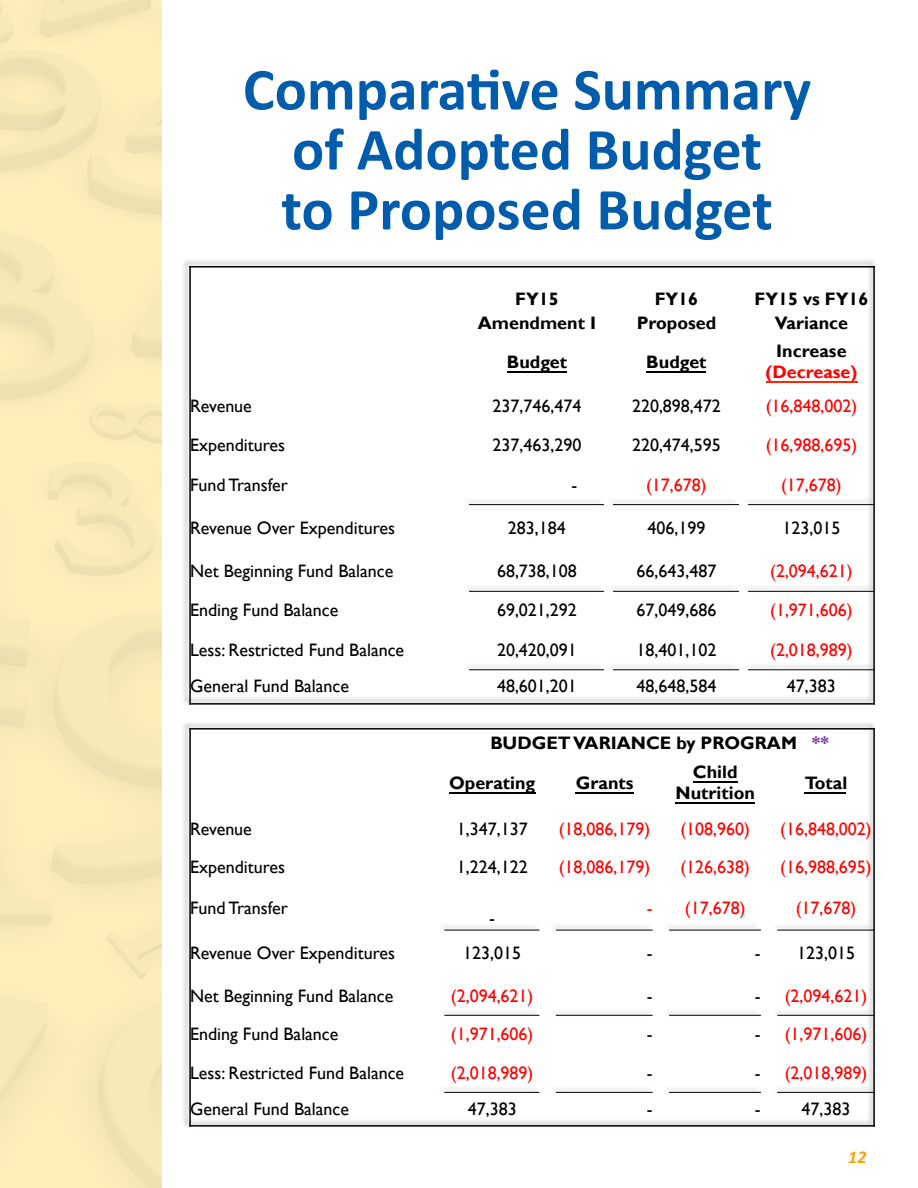
<style>
.page{position:relative;width:918px;height:1188px;background:#fff}
.page>*{position:absolute;margin:0;border:0;box-sizing:border-box;transform-origin:0 0}
.t1{font:700 60px "Calibri";color:#015dab}
.t2{font:18px "Gill Sans";color:#000}
.t3{font:18px "Gill Sans";color:#f00}
.t4{font:700 18px/21px "Gill Sans";color:#000;text-align:center}
.t5{font:700 18px/21px "Gill Sans";color:#f00;text-align:center}
.t6{font:italic 700 18px "Calibri";color:#f6a800}
.s1{color:#000}
.s2{color:#7030a0}
</style>
<div class="page">
<div style="left:0;top:0;width:162px;height:1188px;background:#feefbb"></div>
<hr style="left:469px;top:504px;width:135px;height:1px;background:#000">
<hr style="left:613px;top:504px;width:126px;height:1px;background:#000">
<hr style="left:748px;top:504px;width:127px;height:1px;background:#000">
<hr style="left:469px;top:591px;width:135px;height:1px;background:#000">
<hr style="left:613px;top:591px;width:126px;height:1px;background:#000">
<hr style="left:748px;top:591px;width:127px;height:1px;background:#000">
<hr style="left:469px;top:669px;width:135px;height:1px;background:#000">
<hr style="left:613px;top:669px;width:126px;height:1px;background:#000">
<hr style="left:748px;top:669px;width:127px;height:1px;background:#000">
<hr style="left:189px;top:266px;width:2px;height:439px;background:#000">
<hr style="left:873px;top:266px;width:2px;height:439px;background:#000">
<hr style="left:189px;top:266px;width:686px;height:2px;background:#000">
<hr style="left:189px;top:703px;width:686px;height:2px;background:#000">
<hr style="left:507px;top:371px;width:60px;height:2px;background:#000">
<hr style="left:646px;top:371px;width:60px;height:2px;background:#000">
<hr style="left:766px;top:381px;width:92px;height:2px;background:#ff2600">
<img style="left:183px;top:723px;width:692px;height:404px">
<hr style="left:444px;top:930px;width:95px;height:1px;background:#000">
<hr style="left:556px;top:930px;width:97px;height:1px;background:#000">
<hr style="left:669px;top:930px;width:92px;height:1px;background:#000">
<hr style="left:777px;top:930px;width:98px;height:1px;background:#000">
<hr style="left:444px;top:1015px;width:95px;height:1px;background:#000">
<hr style="left:556px;top:1015px;width:97px;height:1px;background:#000">
<hr style="left:669px;top:1015px;width:92px;height:1px;background:#000">
<hr style="left:777px;top:1015px;width:98px;height:1px;background:#000">
<hr style="left:444px;top:1092px;width:95px;height:1px;background:#000">
<hr style="left:556px;top:1092px;width:97px;height:1px;background:#000">
<hr style="left:669px;top:1092px;width:92px;height:1px;background:#000">
<hr style="left:777px;top:1092px;width:98px;height:1px;background:#000">
<hr style="left:189px;top:728px;width:2px;height:399px;background:#000">
<hr style="left:873px;top:728px;width:2px;height:399px;background:#000">
<hr style="left:189px;top:728px;width:686px;height:2px;background:#000">
<hr style="left:189px;top:1125px;width:686px;height:2px;background:#000">
<hr style="left:449px;top:792px;width:87px;height:2px;background:#000">
<hr style="left:575px;top:792px;width:59px;height:2px;background:#000">
<hr style="left:693px;top:782px;width:45px;height:1px;background:#000">
<hr style="left:675px;top:803px;width:80px;height:1px;background:#000">
<hr style="left:804px;top:792px;width:42px;height:2px;background:#000">
<p class="t1" style="left:243px;top:51px;width:570px">Comparative Summary</p>
<p class="t1" style="left:292px;top:111px;width:472px">of Adopted Budget</p>
<p class="t1" style="left:281px;top:171px;width:493px">to Proposed Budget</p>
<p class="t4" style="left:515px;top:289px;width:45px">FY15</p>
<p class="t4" style="left:655px;top:289px;width:45px">FY16</p>
<p class="t4" style="left:755px;top:289px;width:115px">FY15 vs FY16</p>
<p class="t4" style="left:478px;top:313px;width:120px">Amendment I</p>
<p class="t4" style="left:637px;top:313px;width:81px">Proposed</p>
<p class="t4" style="left:775px;top:313px;width:75px">Variance</p>
<p class="t4" style="left:507px;top:352px;width:62px">Budget</p>
<p class="t4" style="left:646px;top:352px;width:62px">Budget</p>
<p class="t5" style="left:765px;top:341px;width:94px"><span class="s1">Increase </span>(Decrease)</p>
<p class="t2" style="left:190px;top:396px;width:63px">Revenue</p>
<p class="t2" style="left:493px;top:396px;width:90px">237,746,474</p>
<p class="t2" style="left:632px;top:396px;width:90px">220,898,472</p>
<p class="t3" style="left:766px;top:396px;width:93px">(16,848,002)</p>
<p class="t2" style="left:190px;top:435px;width:97px">Expenditures</p>
<p class="t2" style="left:493px;top:435px;width:90px">237,463,290</p>
<p class="t2" style="left:632px;top:435px;width:90px">220,474,595</p>
<p class="t3" style="left:766px;top:435px;width:93px">(16,988,695)</p>
<p class="t2" style="left:190px;top:474px;width:99px">Fund Transfer</p>
<p class="t2" style="left:572px;top:474px;width:7px">-</p>
<p class="t3" style="left:646px;top:474px;width:62px">(17,678)</p>
<p class="t3" style="left:781px;top:474px;width:62px">(17,678)</p>
<p class="t2" style="left:190px;top:517px;width:206px">Revenue Over Expenditures</p>
<p class="t2" style="left:508px;top:517px;width:59px">283,184</p>
<p class="t2" style="left:647px;top:517px;width:59px">406,199</p>
<p class="t2" style="left:782px;top:517px;width:59px">123,015</p>
<p class="t2" style="left:190px;top:561px;width:205px">Net Beginning Fund Balance</p>
<p class="t2" style="left:497px;top:561px;width:81px">68,738,108</p>
<p class="t2" style="left:637px;top:561px;width:81px">66,643,487</p>
<p class="t3" style="left:770px;top:561px;width:84px">(2,094,621)</p>
<p class="t2" style="left:190px;top:600px;width:150px">Ending Fund Balance</p>
<p class="t2" style="left:497px;top:600px;width:81px">69,021,292</p>
<p class="t2" style="left:637px;top:600px;width:81px">67,049,686</p>
<p class="t3" style="left:770px;top:600px;width:84px">(1,971,606)</p>
<p class="t2" style="left:190px;top:639px;width:216px">Less: Restricted Fund Balance</p>
<p class="t2" style="left:497px;top:639px;width:81px">20,420,091</p>
<p class="t2" style="left:637px;top:639px;width:81px">18,401,102</p>
<p class="t3" style="left:770px;top:639px;width:84px">(2,018,989)</p>
<p class="t2" style="left:190px;top:676px;width:160px">General Fund Balance</p>
<p class="t2" style="left:497px;top:676px;width:81px">48,601,201</p>
<p class="t2" style="left:637px;top:676px;width:81px">48,648,584</p>
<p class="t2" style="left:787px;top:676px;width:50px">47,383</p>
<p class="t4" style="left:490px;top:733px;width:340px">BUDGET VARIANCE by PROGRAM <span class="s2">**</span></p>
<p class="t4" style="left:449px;top:773px;width:88px">Operating</p>
<p class="t4" style="left:576px;top:773px;width:59px">Grants</p>
<p class="t4" style="left:676px;top:762px;width:81px">Child<br>Nutrition</p>
<p class="t4" style="left:805px;top:773px;width:44px">Total</p>
<p class="t2" style="left:190px;top:818px;width:63px">Revenue</p>
<p class="t2" style="left:457px;top:818px;width:72px">1,347,137</p>
<p class="t3" style="left:559px;top:818px;width:93px">(18,086,179)</p>
<p class="t3" style="left:680px;top:818px;width:71px">(108,960)</p>
<p class="t3" style="left:780px;top:818px;width:93px">(16,848,002)</p>
<p class="t2" style="left:190px;top:857px;width:97px">Expenditures</p>
<p class="t2" style="left:457px;top:857px;width:72px">1,224,122</p>
<p class="t3" style="left:559px;top:857px;width:93px">(18,086,179)</p>
<p class="t3" style="left:680px;top:857px;width:71px">(126,638)</p>
<p class="t3" style="left:780px;top:857px;width:93px">(16,988,695)</p>
<p class="t2" style="left:190px;top:897px;width:99px">Fund Transfer</p>
<p class="t2" style="left:489px;top:908px;width:7px">-</p>
<p class="t3" style="left:647px;top:897px;width:100px">- (17,678)</p>
<p class="t3" style="left:796px;top:897px;width:62px">(17,678)</p>
<p class="t2" style="left:190px;top:942px;width:206px">Revenue Over Expenditures</p>
<p class="t2" style="left:463px;top:942px;width:59px">123,015</p>
<p class="t2" style="left:647px;top:942px;width:7px">-</p>
<p class="t2" style="left:755px;top:942px;width:102px">- 123,015</p>
<p class="t2" style="left:190px;top:985px;width:205px">Net Beginning Fund Balance</p>
<p class="t3" style="left:451px;top:985px;width:84px">(2,094,621)</p>
<p class="t2" style="left:647px;top:985px;width:7px">-</p>
<p class="t3" style="left:755px;top:985px;width:114px"><span class="s1">-</span> (2,094,621)</p>
<p class="t2" style="left:190px;top:1024px;width:150px">Ending Fund Balance</p>
<p class="t3" style="left:451px;top:1024px;width:84px">(1,971,606)</p>
<p class="t2" style="left:647px;top:1024px;width:7px">-</p>
<p class="t3" style="left:755px;top:1024px;width:114px"><span class="s1">-</span> (1,971,606)</p>
<p class="t2" style="left:190px;top:1062px;width:216px">Less: Restricted Fund Balance</p>
<p class="t3" style="left:451px;top:1062px;width:84px">(2,018,989)</p>
<p class="t2" style="left:647px;top:1062px;width:7px">-</p>
<p class="t3" style="left:755px;top:1062px;width:114px"><span class="s1">-</span> (2,018,989)</p>
<p class="t2" style="left:190px;top:1098px;width:160px">General Fund Balance</p>
<p class="t2" style="left:468px;top:1098px;width:50px">47,383</p>
<p class="t2" style="left:647px;top:1098px;width:7px">-</p>
<p class="t2" style="left:755px;top:1098px;width:97px">- 47,383</p>
<p class="t6" style="left:848px;top:1146px;width:20px">12</p>
</div>
